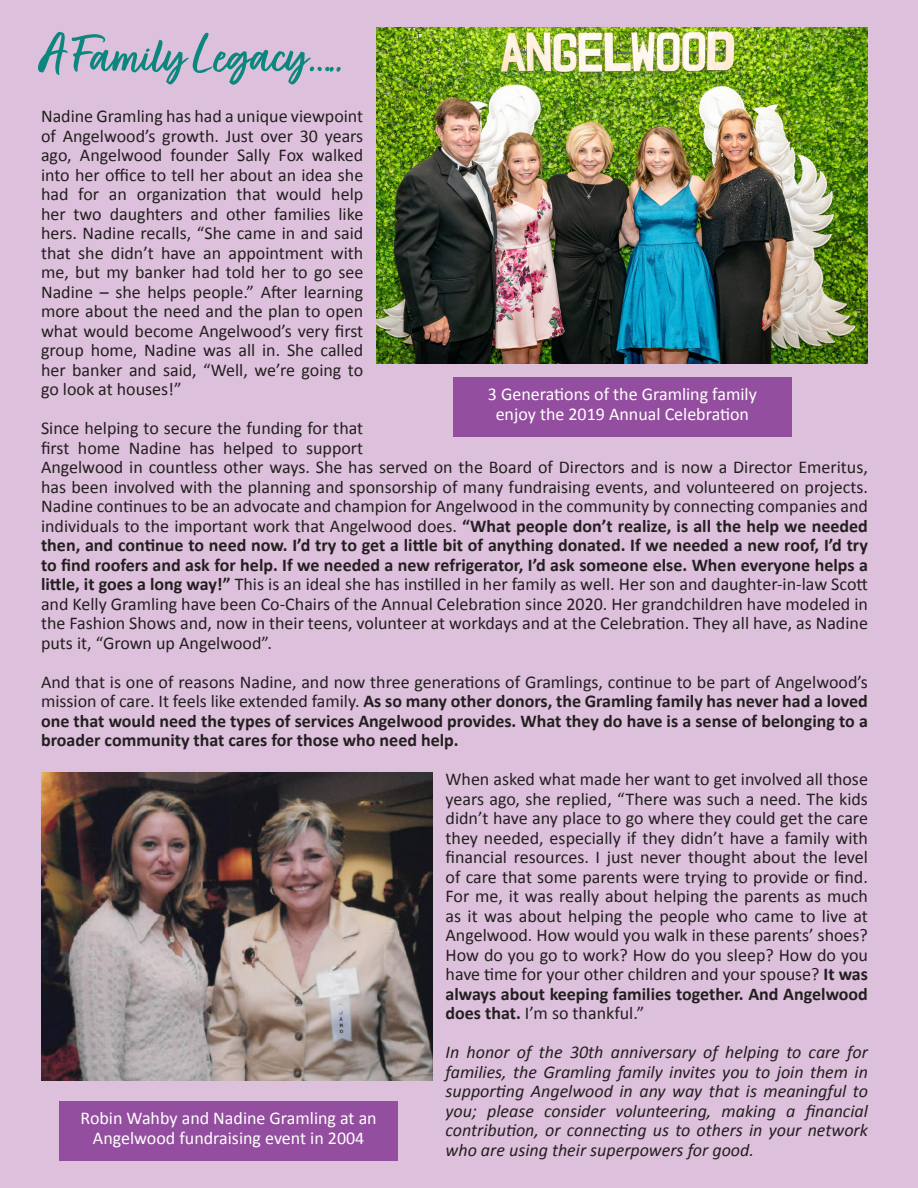
<style>
.page{position:relative;width:918px;height:1188px;background:#ddc0db}
.page>*{position:absolute;margin:0;border:0;box-sizing:border-box;transform-origin:0 0}
.t1{font:60px "Fave Script Bold Pro";color:#0b877e}
.t2{font:18px/19.5px "Calibri";color:#231f20;text-align:justify}
.t3{font:700 18px/19.5px "Calibri";color:#231f20;text-align:justify}
.t4{font:italic 18px/19.5px "Calibri";color:#231f20;text-align:justify}
.t5{font:18px/19.5px "Calibri";color:#fff;text-align:center}
.s1{font-weight:700}
.s2{font-weight:400}
</style>
<div class="page">
<img style="left:377px;top:27px;width:491px;height:337px">
<img style="left:41px;top:772px;width:391px;height:309px">
<div style="left:453px;top:377px;width:339px;height:60px;background:#944e9f"></div>
<div style="left:59px;top:1102px;width:339px;height:59px;background:#944e9f"></div>
<p class="t1" style="left:41px;top:23px;width:305px">A Family Legacy…..</p>
<p class="t2" style="left:41px;top:106px;width:324px">Nadine Gramling has had a unique viewpoint of Angelwood’s growth. Just over 30 years ago, Angelwood founder Sally Fox walked into her office to tell her about an idea she had for an organization that would help her two daughters and other families like hers. Nadine recalls, “She came in and said that she didn’t have an appointment with me, but my banker had told her to go see Nadine – she helps people.” After learning more about the need and the plan to open what would become Angelwood’s very first group home, Nadine was all in. She called her banker and said, “Well, we’re going to go look at houses!”</p>
<p class="t2" style="left:41px;top:418px;width:828px;text-align:left">Since helping to secure the funding for that<br>first home Nadine has helped to support<br>Angelwood in countless other ways. She has served on the Board of Directors and is now a Director Emeritus, has been involved with the planning and sponsorship of many fundraising events, and volunteered on projects.<br>Nadine continues to be an advocate and champion for Angelwood in the community by connecting companies and individuals to the important work that Angelwood does. <span class="s1">“What people don’t realize, is all the help we needed then, and continue to need now. I’d try to get a little bit of anything donated. If we needed a new roof, I’d try to find roofers and ask for help. If we needed a new refrigerator, I’d ask someone else. When everyone helps a little, it goes a long way!”</span> This is an ideal she has instilled in her family as well. Her son and daughter-in-law Scott and Kelly Gramling have been Co-Chairs of the Annual Celebration since 2020. Her grandchildren have modeled in the Fashion Shows and, now in their teens, volunteer at workdays and at the Celebration. They all have, as Nadine puts it, “Grown up Angelwood”.</p>
<p class="t3" style="left:41px;top:672px;width:828px"><span class="s2">And that is one of reasons Nadine, and now three generations of Gramlings, continue to be part of Angelwood’s mission of care. It feels like extended family.</span> As so many other donors, the Gramling family has never had a loved one that would need the types of services Angelwood provides. What they do have is a sense of belonging to a broader community that cares for those who need help.</p>
<p class="t2" style="left:446px;top:769px;width:424px">When asked what made her want to get involved all those years ago, she replied, “There was such a need. The kids didn’t have any place to go where they could get the care they needed, especially if they didn’t have a family with financial resources. I just never thought about the level of care that some parents were trying to provide or find.<br>For me, it was really about helping the parents as much as it was about helping the people who came to live at Angelwood. How would you walk in these parents’ shoes?<br>How do you go to work? How do you sleep? How do you have time for your other children and your spouse? <span class="s1">It was always about keeping families together. And Angelwood does that.</span> I’m so thankful.”</p>
<p class="t4" style="left:446px;top:1042px;width:424px">In honor of the 30th anniversary of helping to care for families, the Gramling family invites you to join them in supporting Angelwood in any way that is meaningful to you; please consider volunteering, making a financial contribution, or connecting us to others in your network who are using their superpowers for good.</p>
<p class="t5" style="left:488px;top:384px;width:270px">3 Generations of the Gramling family enjoy the 2019 Annual Celebration</p>
<p class="t5" style="left:81px;top:1108px;width:298px">Robin Wahby and Nadine Gramling at an<br>Angelwood fundraising event in 2004</p>
</div>
